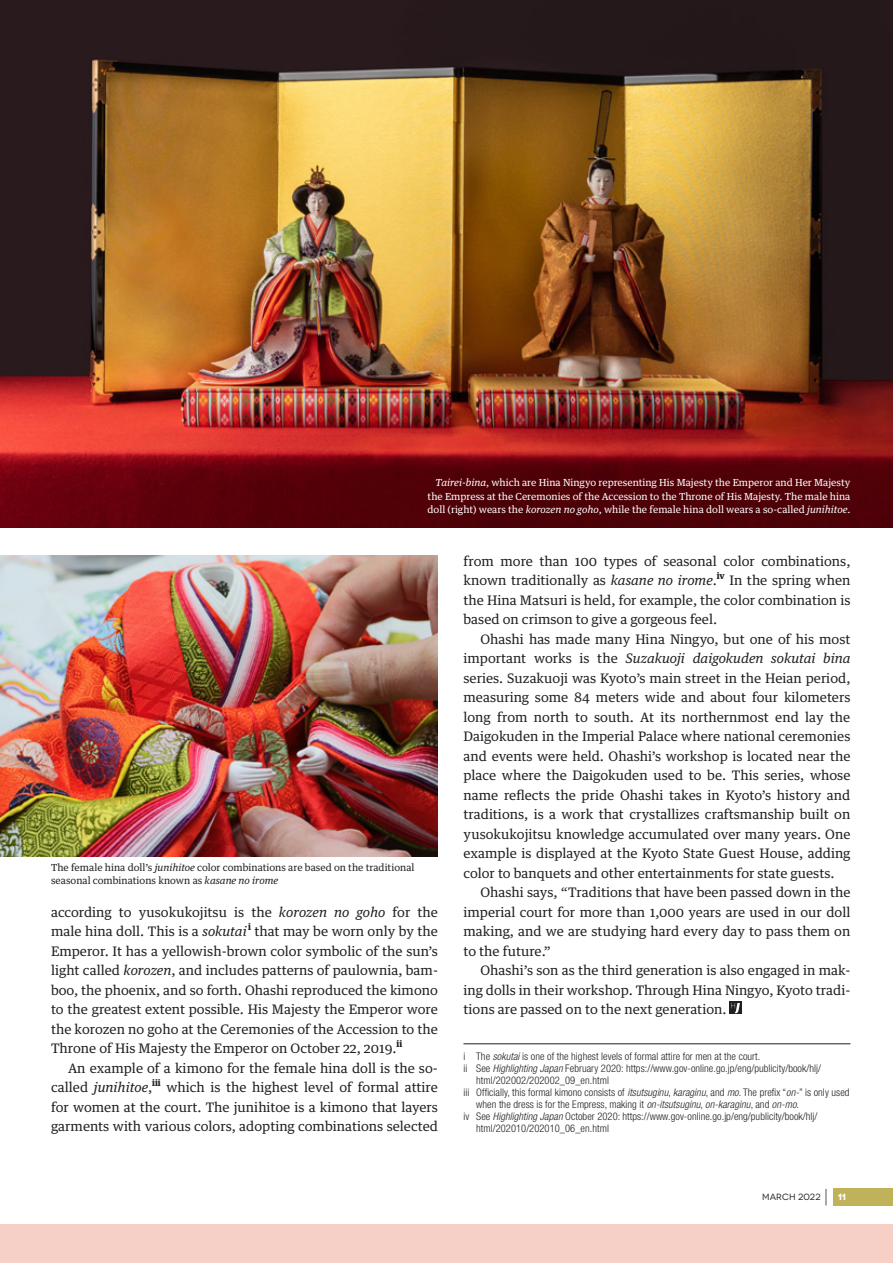
<style>
.page{position:relative;width:893px;height:1263px;background:#fff}
.page>*{position:absolute;margin:0;border:0;box-sizing:border-box;transform-origin:0 0}
.t1{font:13.2px/19.5px "Guardian Text Egyp";color:#231f20;text-align:justify}
.t2{font:300 condensed 10.5px "Helvetica Neue LT Pro";letter-spacing:.005em;color:#231f20}
.t3{font:9.75px/13.5px "Guardian Text Egyp";color:#fff;text-align:justify}
.t4{font:9.75px/13.5px "Guardian Text Egyp";color:#231f20}
.t5{font:9px "Novecentowide";letter-spacing:.015em;color:#231f20}
.t6{font:900 8.7px "Guardian Text Egyp";color:#231f20}
.s1{font-style:italic}
.s2{font-weight:300;font-size:19.5px}
.s3{font-weight:700;color:#fff}
</style>
<div class="page">
<div style="left:0;top:1225px;width:893px;height:38px;background:#f6cfc7"></div>
<img style="left:0;top:0;width:893px;height:528px">
<div style="left:833px;top:1188px;width:60px;height:18px;background:#c0b259"></div>
<div style="left:730px;top:1002px;width:12px;height:12px;background:#231f20"></div>
<svg style="left:731px;top:1003px;width:9px;height:10px"></svg>
<img style="left:0;top:555px;width:438px;height:302px">
<hr style="left:463px;top:1043px;width:387px;height:1px;background:#231f20">
<p class="t3" style="left:427px;top:475px;width:424px;text-indent:8px"><span class="s1">Tairei-bina</span>, which are Hina Ningyo representing His Majesty the Emperor and Her Majesty the Empress at the Ceremonies of the Accession to the Throne of His Majesty. The male hina doll (right) wears the <span class="s1">korozen no goho</span>, while the female hina doll wears a so-called <span class="s1">junihitoe</span>.</p>
<p class="t4" style="left:51px;top:860px;width:365px">The female hina doll’s <span class="s1">junihitoe</span> color combinations are based on the traditional seasonal combinations known as <span class="s1">kasane no irome</span></p>
<p class="t1" style="left:51px;top:901px;width:388px">according to yusokukojitsu is the <span class="s1">korozen no goho</span> for the male hina doll. This is a <span class="s1">sokutai</span></p>
<p class="t6" style="left:248px;top:919px;width:4px">i</p>
<p class="t1" style="left:51px;top:920px;width:388px;text-indent:203px">that may be worn only by the Emperor. It has a yellowish-brown color symbolic of the sun’s light called <span class="s1">korozen</span>, and includes patterns of paulownia, bam&shy;boo, the phoenix, and so forth. Ohashi reproduced the kimono to the greatest extent possible. His Majesty the Emperor wore the korozen no goho at the Ceremonies of the Accession to the Throne of His Majesty the Emperor on October 22, 2019.</p>
<p class="t6" style="left:396px;top:1036px;width:7px">ii</p>
<p class="t1" style="left:51px;top:1057px;width:388px;text-indent:17px">An example of a kimono for the female hina doll is the so&shy;called <span class="s1">junihitoe</span>,</p>
<p class="t6" style="left:152px;top:1075px;width:10px">iii</p>
<p class="t1" style="left:51px;top:1076px;width:388px;text-indent:115px">which is the highest level of formal attire for women at the court. The junihitoe is a kimono that layers garments with various colors, adopting combinations selected</p>
<p class="t1" style="left:463px;top:550px;width:388px">from more than 100 types of seasonal color combinations, known traditionally as <span class="s1">kasane no irome</span>.</p>
<p class="t6" style="left:717px;top:568px;width:9px">iv</p>
<p class="t1" style="left:463px;top:569px;width:388px;text-indent:266px">In the spring when the Hina Matsuri is held, for example, the color combination is based on crimson to give a gorgeous feel.</p>
<p class="t1" style="left:463px;top:628px;width:388px;text-indent:17px">Ohashi has made many Hina Ningyo, but one of his most important works is the <span class="s1">Suzakuoji daigokuden sokutai bina </span>series. Suzakuoji was Kyoto’s main street in the Heian period, measuring some 84 meters wide and about four kilometers long from north to south. At its northernmost end lay the Daigokuden in the Imperial Palace where national ceremonies and events were held. Ohashi’s workshop is located near the place where the Daigokuden used to be. This series, whose name reflects the pride Ohashi takes in Kyoto’s history and traditions, is a work that crystallizes craftsmanship built on yusokukojitsu knowledge accumulated over many years. One example is displayed at the Kyoto State Guest House, adding color to banquets and other entertainments for state guests.</p>
<p class="t1" style="left:463px;top:881px;width:388px;text-indent:17px">Ohashi says, “Traditions that have been passed down in the imperial court for more than 1,000 years are used in our doll making, and we are studying hard every day to pass them on to the future.”</p>
<p class="t1" style="left:463px;top:959px;width:388px;text-indent:17px">Ohashi’s son as the third generation is also engaged in mak&shy;ing dolls in their workshop. Through Hina Ningyo, Kyoto tradi&shy;tions are passed on to the next generation.</p>
<p class="t2" style="left:463px;top:1050px;width:298px">i The <span class="s1">sokutai</span> is one of the highest levels of formal attire for men at the court.</p>
<p class="t2" style="left:463px;top:1062px;width:359px">ii See <span class="s1">Highlighting Japan</span> February 2020: https://www.gov-online.go.jp/eng/publicity/book/hlj/</p>
<p class="t2" style="left:476px;top:1074px;width:134px">html/202002/202002_09_en.html</p>
<p class="t2" style="left:463px;top:1086px;width:388px">iii Officially, this formal kimono consists of <span class="s1">itsutsuginu</span>, <span class="s1">karaginu</span>, and <span class="s1">mo</span>. The prefix “<span class="s1">on-</span>” is only used</p>
<p class="t2" style="left:476px;top:1098px;width:324px">when the dress is for the Empress, making it <span class="s1">on-itsutsuginu</span>, <span class="s1">on-karaginu</span>, and <span class="s1">on-mo</span>.</p>
<p class="t2" style="left:463px;top:1110px;width:355px">iv See <span class="s1">Highlighting Japan</span> October 2020: https://www.gov-online.go.jp/eng/publicity/book/hlj/</p>
<p class="t2" style="left:476px;top:1123px;width:134px">html/202010/202010_06_en.html</p>
<p class="t5" style="left:762px;top:1192px;width:86px">MARCH 2022 <span class="s2">|</span> <span class="s3">11</span></p>
</div>
